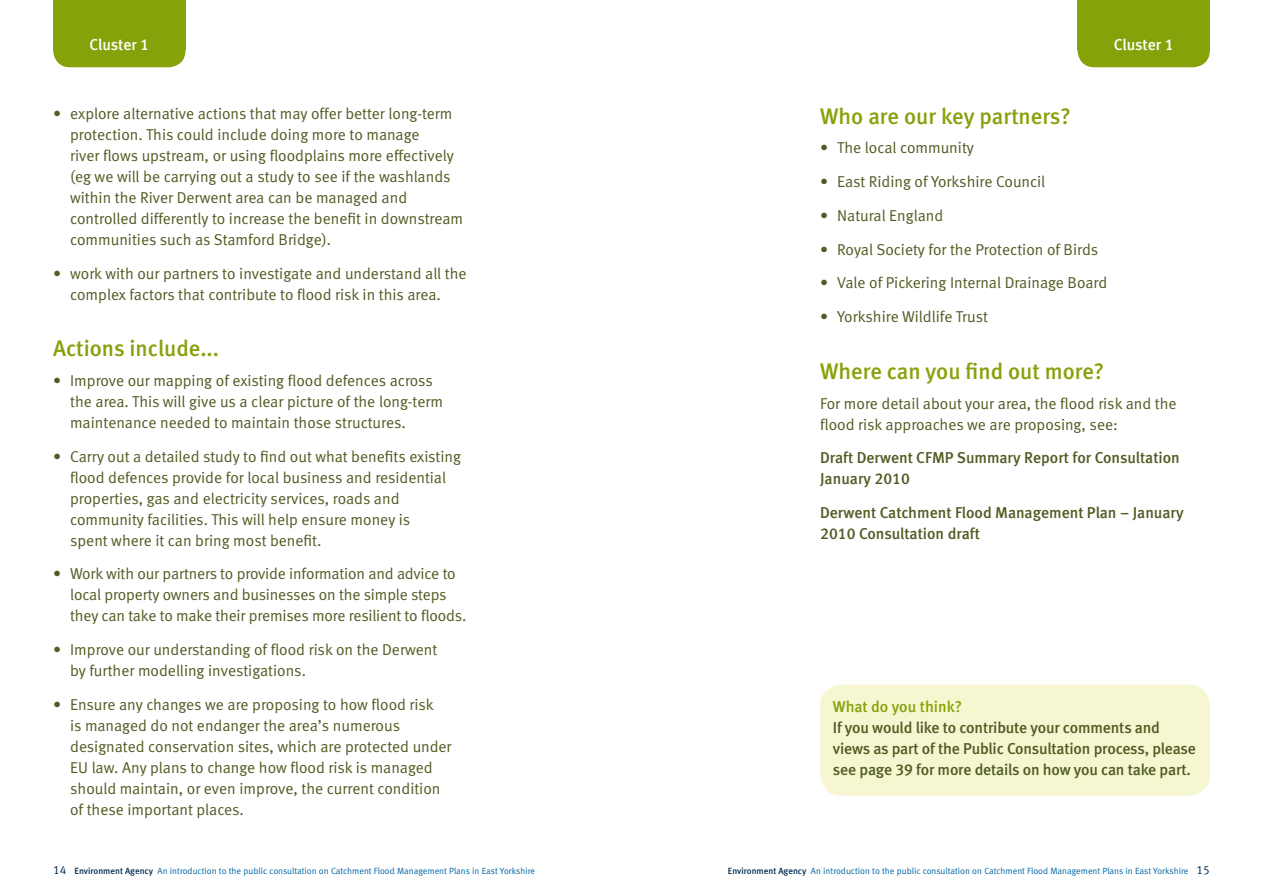
<style>
.page{position:relative;width:1263px;height:893px;background:#fff}
.page>*{position:absolute;margin:0;border:0;box-sizing:border-box;transform-origin:0 0}
.t1{font:500 22.5px "EA Meta";color:#86a20b}
.t2{font:15.75px/21px "EA Meta Normal";color:#505c23}
.t3{font:500 15.75px/21px "EA Meta";letter-spacing:-.01em;color:#505c23}
.t4{font:500 15.75px "EA Meta";letter-spacing:-.005em;color:#fff}
.t5{font:500 15.75px "EA Meta";color:#86a20b}
.t6{font:9px "EA Meta Normal";color:#0065a6}
.s1{font-size:12px;color:#002c52}
.s2{font-family:"EA Meta";font-weight:500;color:#002c52}
</style>
<div class="page">
<div style="left:53px;top:29px;width:132px;height:38px;background:#86a20b;border-radius:17px"></div>
<div style="left:53px;top:0;width:132px;height:49px;background:#86a20b"></div>
<div style="left:1077px;top:29px;width:133px;height:38px;background:#86a20b;border-radius:17px"></div>
<div style="left:1077px;top:0;width:133px;height:49px;background:#86a20b"></div>
<div style="left:820px;top:685px;width:390px;height:111px;background:#f6f6d0;border-radius:21px"></div>
<p class="t4" style="left:89px;top:36px;width:61px">Cluster 1</p>
<p class="t4" style="left:1114px;top:36px;width:61px">Cluster 1</p>
<p class="t2" style="left:70px;top:103px;width:395px;text-indent:-17px">• explore alternative actions that may offer better long-term protection. This could include doing more to manage<br>river flows upstream, or using floodplains more effectively (eg we will be carrying out a study to see if the washlands within the River Derwent area can be managed and controlled differently to increase the benefit in downstream communities such as Stamford Bridge).</p>
<p class="t2" style="left:53px;top:262px;width:415px;text-align:center">• work with our partners to investigate and understand all the complex factors that contribute to flood risk in this area.</p>
<h1 class="t1" style="left:53px;top:335px;width:167px">Actions include...</h1>
<p class="t2" style="left:70px;top:370px;width:374px;text-indent:-17px">• Improve our mapping of existing flood defences across the area. This will give us a clear picture of the long-term maintenance needed to maintain those structures.</p>
<p class="t2" style="left:70px;top:445px;width:392px;text-indent:-17px">• Carry out a detailed study to find out what benefits existing flood defences provide for local business and residential properties, gas and electricity services, roads and community facilities. This will help ensure money is<br>spent where it can bring most benefit.</p>
<p class="t2" style="left:70px;top:563px;width:398px;text-indent:-17px">• Work with our partners to provide information and advice to local property owners and businesses on the simple steps they can take to make their premises more resilient to floods.</p>
<p class="t2" style="left:70px;top:639px;width:369px;text-indent:-17px">• Improve our understanding of flood risk on the Derwent by further modelling investigations.</p>
<p class="t2" style="left:70px;top:694px;width:383px;text-indent:-17px">• Ensure any changes we are proposing to how flood risk<br>is managed do not endanger the area’s numerous designated conservation sites, which are protected under EU law. Any plans to change how flood risk is managed should maintain, or even improve, the current condition of these important places.</p>
<h1 class="t1" style="left:820px;top:103px;width:252px">Who are our key partners?</h1>
<p class="t2" style="left:820px;top:137px;width:155px">• The local community</p>
<p class="t2" style="left:820px;top:171px;width:227px">• East Riding of Yorkshire Council</p>
<p class="t2" style="left:820px;top:205px;width:125px">• Natural England</p>
<p class="t2" style="left:820px;top:239px;width:279px">• Royal Society for the Protection of Birds</p>
<p class="t2" style="left:820px;top:272px;width:289px">• Vale of Pickering Internal Drainage Board</p>
<p class="t2" style="left:820px;top:306px;width:169px">• Yorkshire Wildlife Trust</p>
<h1 class="t1" style="left:820px;top:358px;width:286px">Where can you find out more?</h1>
<p class="t2" style="left:820px;top:392px;width:358px">For more detail about your area, the flood risk and the flood risk approaches we are proposing, see:</p>
<p class="t3" style="left:820px;top:447px;width:361px">Draft Derwent CFMP Summary Report for Consultation<br>January 2010</p>
<p class="t3" style="left:820px;top:502px;width:365px">Derwent Catchment Flood Management Plan – January<br>2010 Consultation draft</p>
<p class="t5" style="left:833px;top:698px;width:131px">What do you think?</p>
<p class="t3" style="left:833px;top:717px;width:364px">If you would like to contribute your comments and views as part of the Public Consultation process, please see page 39 for more details on how you can take part.</p>
<p class="t6" style="left:53px;top:865px;width:483px"><span class="s1">14</span> <span class="s2">Environment Agency</span> An introduction to the public consultation on Catchment Flood Management Plans in East Yorkshire</p>
<p class="t6" style="left:728px;top:865px;width:483px"><span class="s2">Environment Agency</span> An introduction to the public consultation on Catchment Flood Management Plans in East Yorkshire <span class="s1">15</span></p>
</div>
